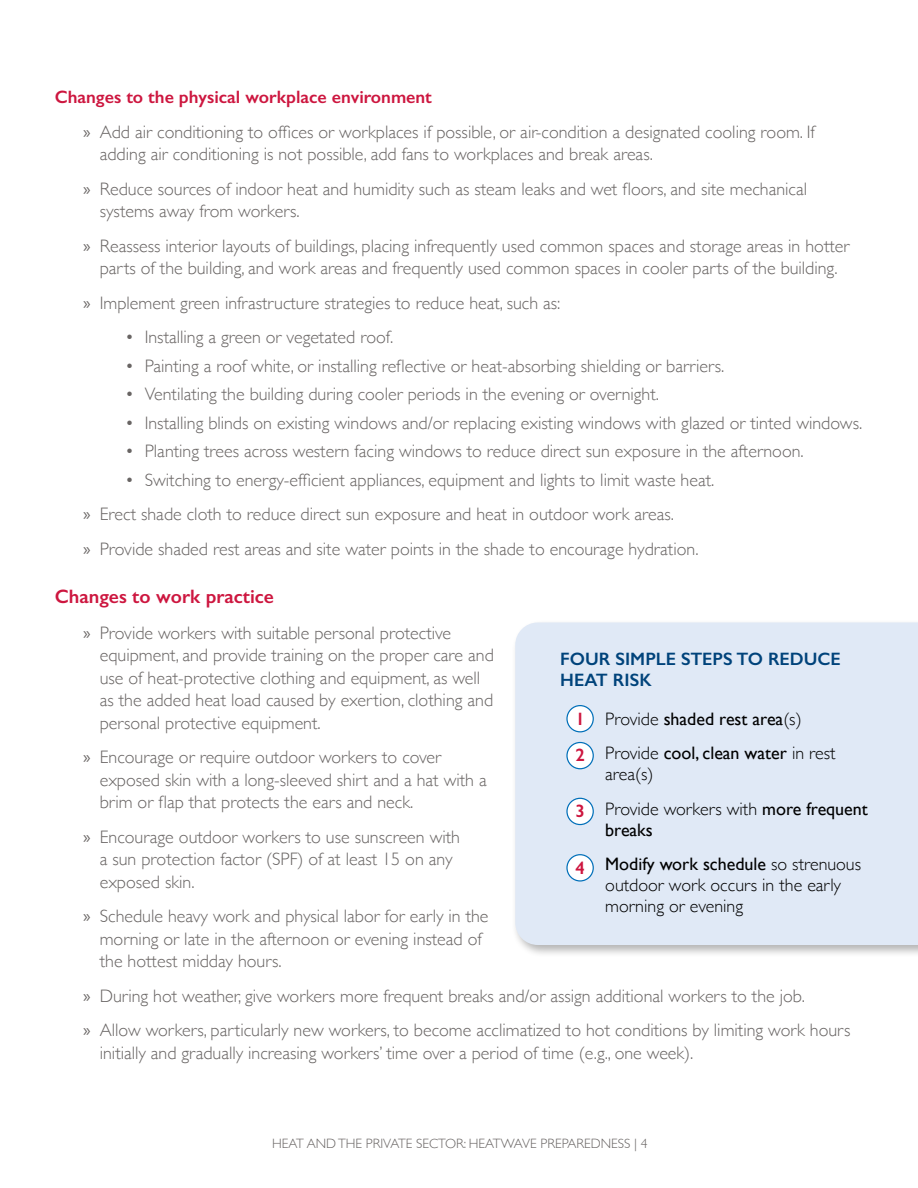
<style>
.page{position:relative;width:918px;height:1188px;background:#fff}
.page>*{position:absolute;margin:0;border:0;box-sizing:border-box;transform-origin:0 0}
.t1{font:600 19.5px "Gill Sans";color:#cd163f}
.t2{font:300 18px/22.5px "Gill Sans";color:#686463}
.t3{font:18px/34.5px "Gill Sans";color:#000}
.t4{font:300 18px/34.5px "Gill Sans";color:#000}
.t5{font:600 18px/21px "Gill Sans";color:#00437b}
.t6{font:600 18px/36.9px "Gill Sans";color:#cd163f}
.t7{font:300 13.5px "Gill Sans";color:#686463}
.s1{font-weight:600;color:#cd163f}
.s2{font-family:"Myriad Pro";font-weight:400}
.s3{font-weight:300}
.s4{font-weight:400}
</style>
<div class="page">
<div style="left:511px;top:619px;width:407px;height:339px;background:#000;opacity:.3"></div>
<div style="left:515px;top:622px;width:403px;height:323px;background:#e0e9f6"></div>
<div style="left:567px;top:706px;width:26px;height:26px;background:#fff;border-radius:50%"></div>
<div style="left:566px;top:705px;width:28px;height:27px;border:1px solid #006fb9;border-radius:50%"></div>
<div style="left:567px;top:743px;width:26px;height:26px;background:#fff;border-radius:50%"></div>
<div style="left:566px;top:742px;width:28px;height:27px;border:1px solid #006fb9;border-radius:50%"></div>
<div style="left:567px;top:798px;width:26px;height:27px;background:#fff;border-radius:50%"></div>
<div style="left:566px;top:798px;width:28px;height:27px;border:1px solid #006fb9;border-radius:50%"></div>
<div style="left:567px;top:855px;width:26px;height:26px;background:#fff;border-radius:50%"></div>
<div style="left:566px;top:854px;width:28px;height:28px;border:1px solid #006fb9;border-radius:50%"></div>
<p class="t2" style="left:83px;top:79px;width:733px;line-height:34.5px;text-indent:-28px"><span class="s1">Changes to the physical workplace environment<br></span><span class="s2">»</span> Add air conditioning to offices or workplaces if possible, or air-condition a designated cooling room. If</p>
<p class="t2" style="left:83px;top:136px;width:725px;line-height:34.5px;text-indent:17px">adding air conditioning is not possible, add fans to workplaces and break areas.<br><span class="s2">»</span> Reduce sources of indoor heat and humidity such as steam leaks and wet floors, and site mechanical</p>
<p class="t2" style="left:83px;top:193px;width:768px;line-height:34.5px;text-indent:17px">systems away from workers.<br><span class="s2">»</span> Reassess interior layouts of buildings, placing infrequently used common spaces and storage areas in hotter</p>
<p class="t2" style="left:83px;top:250px;width:756px;line-height:34.5px;text-indent:17px">parts of the building, and work areas and frequently used common spaces in cooler parts of the building. <span class="s2">»</span> Implement green infrastructure strategies to reduce heat, such as:</p>
<p class="t2" style="left:125px;top:325px;width:270px">• Installing a green or vegetated roof.</p>
<p class="t2" style="left:125px;top:354px;width:601px">• Painting a roof white, or installing reflective or heat-absorbing shielding or barriers.</p>
<p class="t2" style="left:125px;top:382px;width:535px">• Ventilating the building during cooler periods in the evening or overnight.</p>
<p class="t2" style="left:125px;top:411px;width:738px">• Installing blinds on existing windows and/or replacing existing windows with glazed or tinted windows.</p>
<p class="t2" style="left:125px;top:439px;width:680px">• Planting trees across western facing windows to reduce direct sun exposure in the afternoon.</p>
<p class="t2" style="left:83px;top:462px;width:633px;line-height:34.5px;text-indent:42px">• Switching to energy-efficient appliances, equipment and lights to limit waste heat. <span class="s2">»</span> Erect shade cloth to reduce direct sun exposure and heat in outdoor work areas.<br><span class="s2">»</span> Provide shaded rest areas and site water points in the shade to encourage hydration.</p>
<p class="t1" style="left:55px;top:584px;width:221px">Changes to work practice</p>
<p class="t2" style="left:100px;top:621px;width:396px;text-indent:-17px"><span class="s2">»</span> Provide workers with suitable personal protective equipment, and provide training on the proper care and use of heat-protective clothing and equipment, as well as the added heat load caused by exertion, clothing and personal protective equipment.</p>
<p class="t2" style="left:100px;top:745px;width:389px;text-indent:-17px"><span class="s2">»</span> Encourage or require outdoor workers to cover exposed skin with a long-sleeved shirt and a hat with a brim or flap that protects the ears and neck.</p>
<p class="t2" style="left:100px;top:825px;width:362px;text-indent:-17px"><span class="s2">»</span> Encourage outdoor workers to use sunscreen with a sun protection factor (SPF) of at least 15 on any exposed skin.</p>
<p class="t2" style="left:100px;top:904px;width:390px;text-indent:-17px"><span class="s2">»</span> Schedule heavy work and physical labor for early in the morning or late in the afternoon or evening instead of the hottest midday hours.</p>
<p class="t2" style="left:83px;top:978px;width:769px;line-height:34.5px"><span class="s2">»</span> During hot weather, give workers more frequent breaks and/or assign additional workers to the job.<br><span class="s2">»</span> Allow workers, particularly new workers, to become acclimatized to hot conditions by limiting work hours</p>
<p class="t2" style="left:100px;top:1041px;width:595px">initially and gradually increasing workers’ time over a period of time (e.g., one week).</p>
<p class="t5" style="left:560px;top:648px;width:282px">FOUR SIMPLE STEPS TO REDUCE<br>HEAT RISK</p>
<p class="t3" style="left:605px;top:701px;width:232px"><span class="s3">Provide</span> shaded rest area<span class="s3">(s)<br>Provide</span> cool, clean water <span class="s3">in rest</span></p>
<p class="t4" style="left:605px;top:756px;width:264px">area(s)<br>Provide workers with <span class="s4">more frequent</span></p>
<p class="t3" style="left:605px;top:812px;width:257px">breaks<br>Modify work schedule <span class="s3">so strenuous</span></p>
<p class="t4" style="left:605px;top:874px;width:237px;line-height:21px">outdoor work occurs in the early morning or evening</p>
<p class="t6" style="left:576px;top:700px;width:11px">1<br>2</p>
<p class="t6" style="left:576px;top:793px;width:11px">3</p>
<p class="t6" style="left:576px;top:849px;width:11px">4</p>
<p class="t7" style="left:272px;top:1133px;width:377px">HEAT AND THE PRIVATE SECTOR: HEATWAVE PREPAREDNESS | 4</p>
</div>
